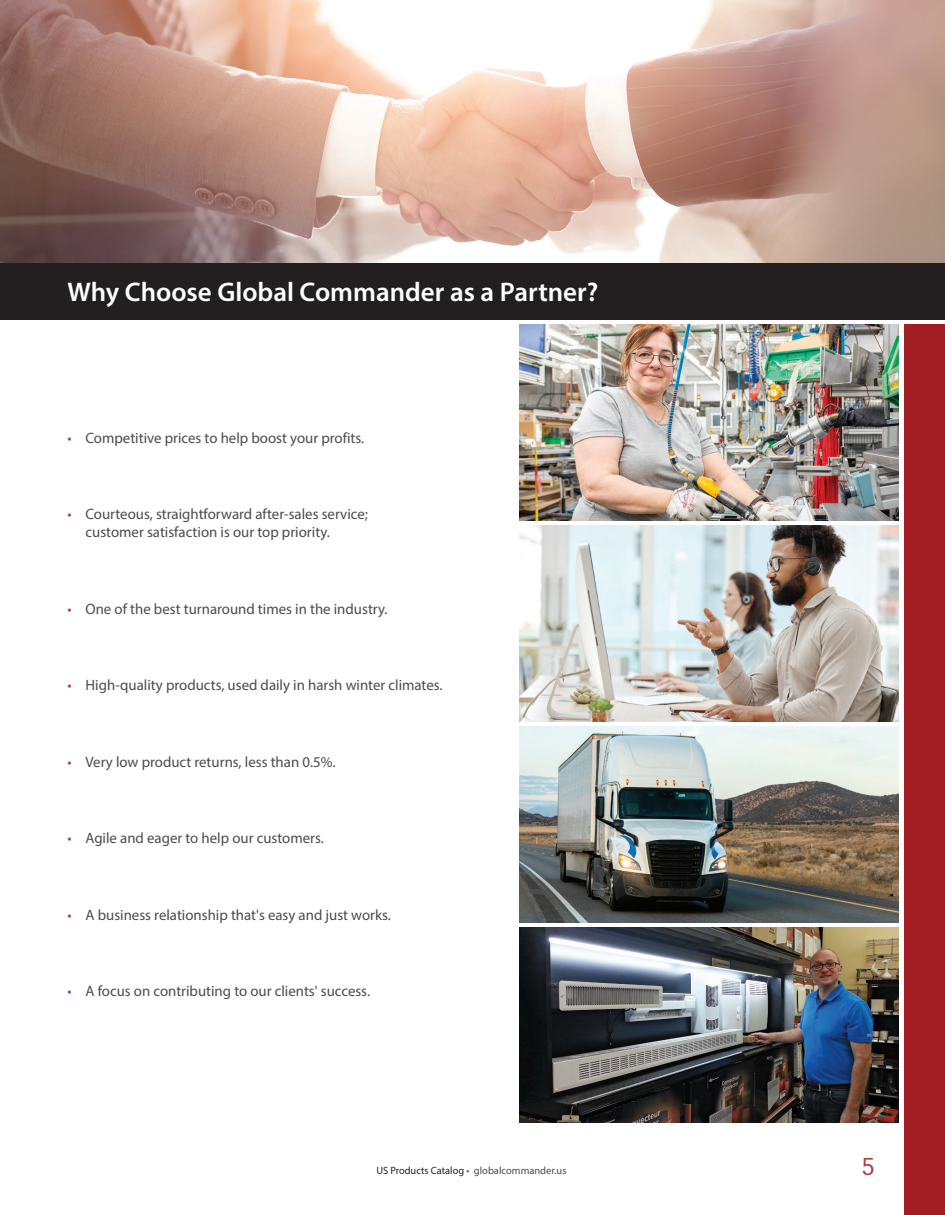
<style>
.page{position:relative;width:945px;height:1215px;background:#fff}
.page>*{position:absolute;margin:0;border:0;box-sizing:border-box;transform-origin:0 0}
.t1{font:600 27px "Myriad Pro";color:#fff}
.t2{font:24px "Vectora LT Pro";color:#ae3e42}
.t3{font:15px/18px "Myriad Pro";color:#4b4c4d}
.t4{font:10.5px "Myriad Pro";color:#4b4c4d}
.s1{color:#ae3f42}
.s2{color:#231f20}
</style>
<div class="page">
<div style="left:904px;top:324px;width:41px;height:891px;background:#a11d22"></div>
<div style="left:0;top:263px;width:945px;height:56px;background:#231f20"></div>
<img style="left:0;top:0;width:945px;height:263px">
<img style="left:520px;top:325px;width:378px;height:195px">
<img style="left:520px;top:526px;width:378px;height:195px">
<img style="left:520px;top:727px;width:378px;height:195px">
<img style="left:520px;top:928px;width:378px;height:195px">
<h1 class="t1" style="left:68px;top:275px;width:532px">Why Choose Global Commander as a Partner?</h1>
<p class="t3" style="left:68px;top:429px;width:298px"><span class="s1">•</span> Competitive prices to help boost your profits.</p>
<p class="t3" style="left:85px;top:505px;width:284px;text-indent:-18px"><span class="s1">•</span> Courteous, straightforward after-sales service; customer satisfaction is our top priority.</p>
<p class="t3" style="left:68px;top:600px;width:322px"><span class="s1">•</span> One of the best turnaround times in the industry.</p>
<p class="t3" style="left:68px;top:676px;width:377px"><span class="s1">•</span> High-quality products, used daily in harsh winter climates.</p>
<p class="t3" style="left:68px;top:753px;width:270px"><span class="s1">•</span> Very low product returns, less than 0.5%.</p>
<p class="t3" style="left:68px;top:829px;width:258px"><span class="s1">•</span> Agile and eager to help our customers.</p>
<p class="t3" style="left:68px;top:906px;width:325px"><span class="s1">•</span> A business relationship that's easy and just works.</p>
<p class="t3" style="left:68px;top:982px;width:304px"><span class="s1">•</span> A focus on contributing to our clients' success.</p>
<p class="t4" style="left:376px;top:1164px;width:192px"><span class="s2">US Products Catalog</span> • globalcommander.us</p>
<h2 class="t2" style="left:861px;top:1152px;width:15px">5</h2>
</div>
